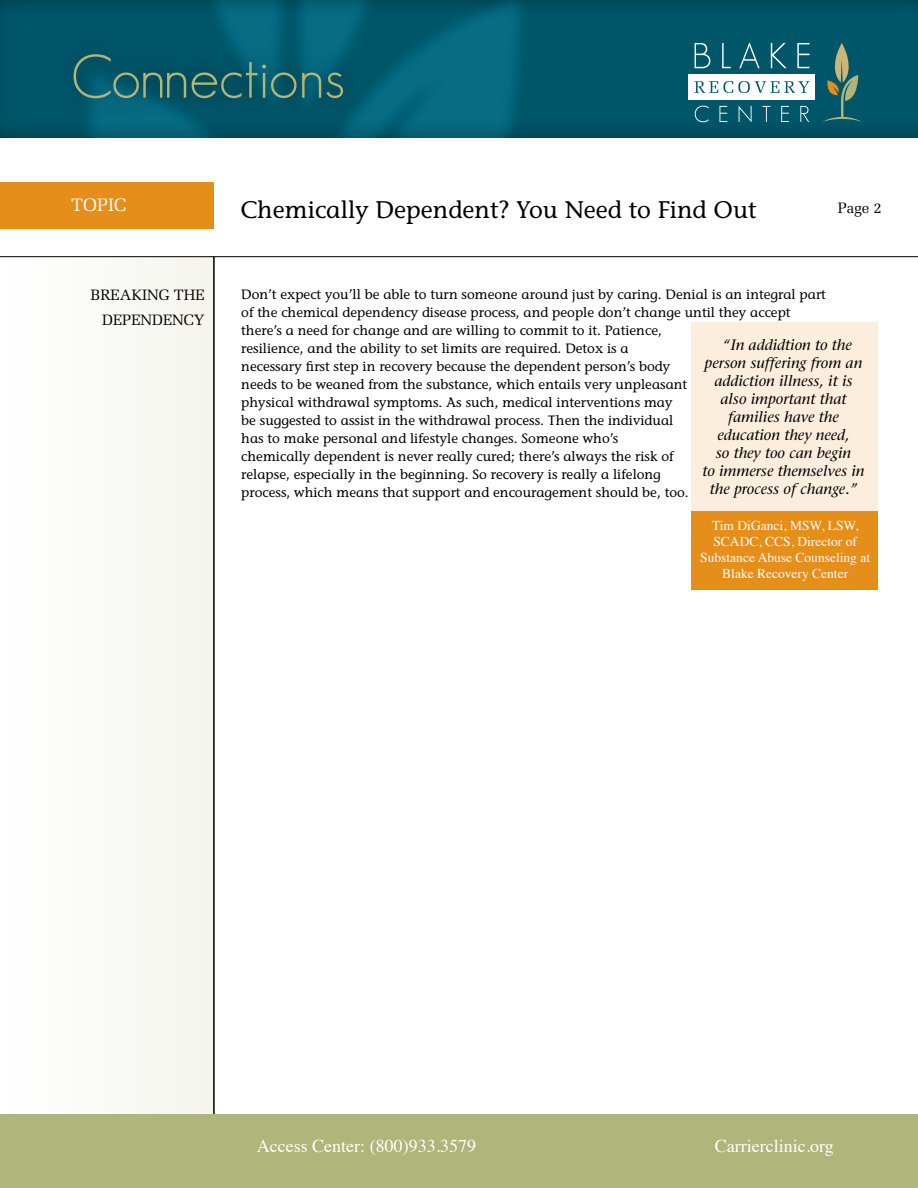
<style>
.page{position:relative;width:918px;height:1188px;background:#fff}
.page>*{position:absolute;margin:0;border:0;box-sizing:border-box;transform-origin:0 0}
.t1{font:300 60px "Geosans";letter-spacing:-.01em;color:#b0b579}
.t2{font:24px "Stone Informal";color:#000}
.t3{font:18px "Times";color:#fff}
.t4{font:18px "Melior";color:#fff}
.t5{font:italic 15px/18px "Stone Serif";color:#000;text-align:center}
.t6{font:15px/24.6px "Melior";color:#000;text-align:right}
.t7{font:13.5px/18px "Stone Informal";color:#000}
.t8{font:13.5px/16.2px "Times";color:#fff;text-align:center}
</style>
<div class="page">
<div style="left:1px;top:256px;width:213px;height:875px;background:#fafaf6"></div>
<hr style="left:0;top:256px;width:918px;height:1px;background:#000">
<div style="left:0;top:0;width:918px;height:139px;background:#000;opacity:.37"></div>
<div style="left:49px;top:30px;width:314px;height:90px;background:#000;opacity:.56"></div>
<hr style="left:213px;top:256px;width:2px;height:871px;background:#000">
<div style="left:1px;top:182px;width:213px;height:47px;background:#e58e1a"></div>
<div style="left:0;top:1115px;width:918px;height:73px;background:#b0b579"></div>
<div style="left:689px;top:74px;width:126px;height:26px;background:#fff"></div>
<svg style="left:827px;top:43px;width:29px;height:40px"></svg>
<svg style="left:822px;top:75px;width:40px;height:47px;background:#306b67"></svg>
<svg style="left:695px;top:106px;width:14px;height:16px"></svg>
<svg style="left:719px;top:106px;width:8px;height:16px"></svg>
<svg style="left:739px;top:106px;width:13px;height:16px"></svg>
<svg style="left:762px;top:106px;width:8px;height:16px"></svg>
<svg style="left:781px;top:106px;width:8px;height:16px"></svg>
<svg style="left:800px;top:106px;width:9px;height:16px"></svg>
<svg style="left:694px;top:81px;width:115px;height:12px"></svg>
<svg style="left:695px;top:43px;width:15px;height:25px"></svg>
<svg style="left:722px;top:43px;width:9px;height:25px"></svg>
<svg style="left:739px;top:42px;width:21px;height:26px"></svg>
<svg style="left:771px;top:43px;width:16px;height:25px"></svg>
<svg style="left:797px;top:43px;width:13px;height:25px"></svg>
<div style="left:691px;top:323px;width:187px;height:193px;background:#fbeedd"></div>
<div style="left:691px;top:511px;width:187px;height:79px;background:#e58e1a"></div>
<h1 class="t1" style="left:71px;top:43px;width:275px">Connections</h1>
<h3 class="t4" style="left:71px;top:194px;width:57px">TOPIC</h3>
<h2 class="t2" style="left:240px;top:195px;width:518px">Chemically Dependent? You Need to Find Out</h2>
<p class="t6" style="left:838px;top:196px;width:46px">Page 2</p>
<p class="t6" style="left:91px;top:283px;width:116px">BREAKING THE<br>DEPENDENCY</p>
<p class="t7" style="left:241px;top:285px;width:586px">Don’t expect you’ll be able to turn someone around just by caring. Denial is an integral part of the chemical dependency disease process, and people don’t change until they accept there’s a need for change and are willing to commit to it. Patience,<br>resilience, and the ability to set limits are required. Detox is a<br>necessary first step in recovery because the dependent person’s body<br>needs to be weaned from the substance, which entails very unpleasant<br>physical withdrawal symptoms. As such, medical interventions may<br>be suggested to assist in the withdrawal process. Then the individual<br>has to make personal and lifestyle changes. Someone who’s<br>chemically dependent is never really cured; there’s always the risk of<br>relapse, especially in the beginning. So recovery is really a lifelong<br>process, which means that support and encouragement should be, too.</p>
<p class="t5" style="left:702px;top:335px;width:164px">“In addidtion to the person suffering from an addiction illness, it is also important that families have the education they need,<br>so they too can begin<br>to immerse themselves in the process of change.”</p>
<p class="t8" style="left:700px;top:516px;width:171px">Tim DiGanci, MSW, LSW,<br>SCADC, CCS, Director of<br>Substance Abuse Counseling at<br>Blake Recovery Center</p>
<h3 class="t3" style="left:257px;top:1129px;width:221px">Access Center: (800)933.3579</h3>
<h3 class="t3" style="left:715px;top:1129px;width:121px">Carrierclinic.org</h3>
</div>
